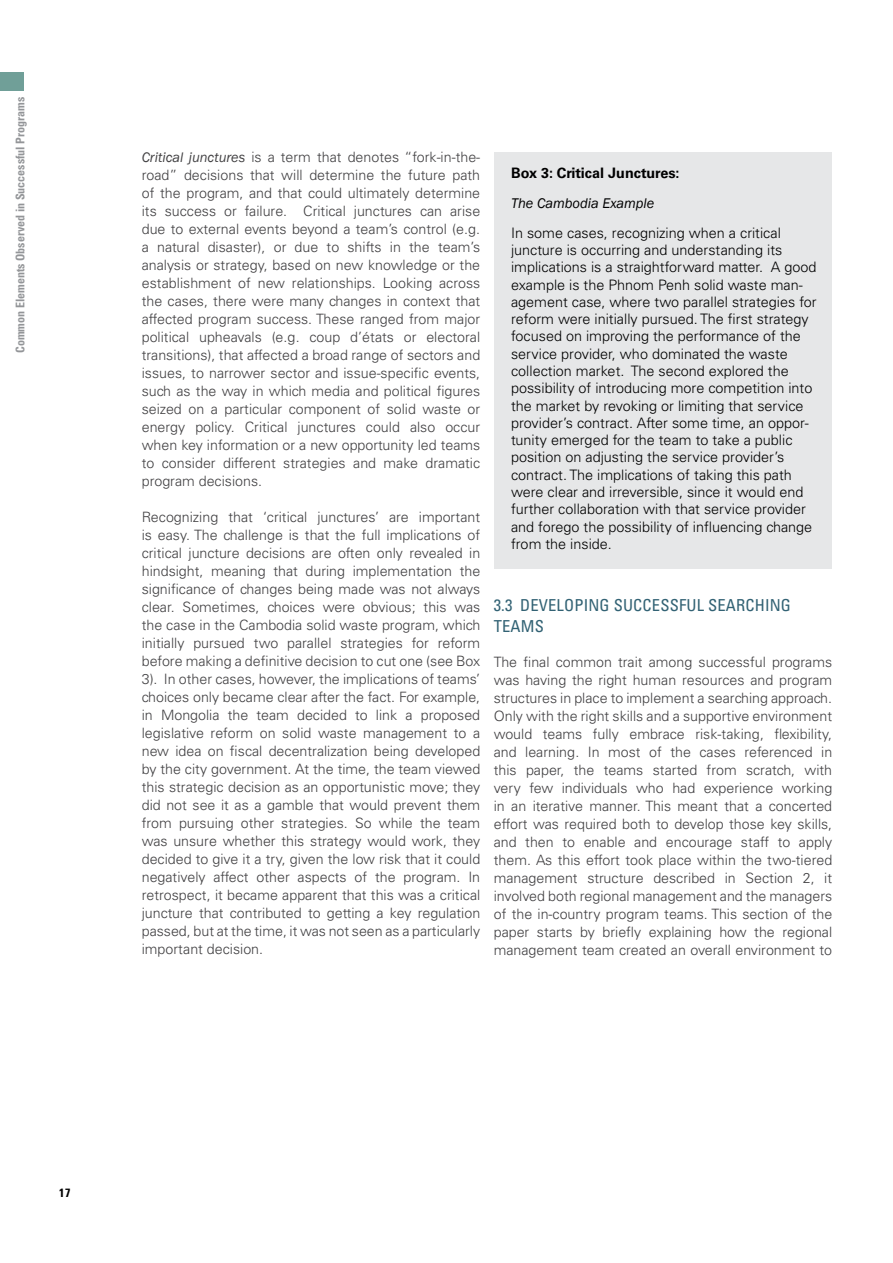
<style>
.page{position:relative;width:893px;height:1263px;background:#fff}
.page>*{position:absolute;margin:0;border:0;box-sizing:border-box;transform-origin:0 0}
.t1{font:condensed 16.5px/21px "Univers LT Std";letter-spacing:.01em;color:#326274}
.t2{font:300 14.4px/17.2px "Univers LT Std";color:#000}
.t3{font:700 14.4px "Univers LT Std";color:#000}
.t4{font:italic 14.4px "Franklin Gothic";color:#000}
.t5{font:300 14.25px/18px "Univers LT Std";color:#414042;text-align:justify}
.t6{font:700 condensed 12px "Univers LT Std";color:#939598}
.t7{font:700 condensed 12px "Univers LT Std";color:#000}
.s1{font-family:"Franklin Gothic";font-weight:400;font-style:italic}
</style>
<div class="page">
<div style="left:494px;top:152px;width:337px;height:416px;background:#e6e7e8"></div>
<div style="left:0;top:72px;width:24px;height:18px;background:#709f98"></div>
<p class="t6" style="left:13px;top:353px;width:257px;rotate:-90deg">Common Elements Observed in Successful Programs</p>
<p class="t5" style="left:142px;top:148px;width:340px"><span class="s1">Critical junctures</span> is a term that denotes “fork-in-the&shy;road” decisions that will determine the future path of the program, and that could ultimately determine its success or failure. Critical junctures can arise due to external events beyond a team’s control (e.g. a natural disaster), or due to shifts in the team’s analysis or strategy, based on new knowledge or the establishment of new relationships. Looking across the cases, there were many changes in context that affected program success. These ranged from major political upheavals (e.g. coup d’états or electoral transitions), that affected a broad range of sectors and issues, to narrower sector and issue-specific events, such as the way in which media and political figures seized on a particular component of solid waste or energy policy. Critical junctures could also occur when key information or a new opportunity led teams to consider different strategies and make dramatic program decisions.</p>
<p class="t5" style="left:142px;top:508px;width:340px">Recognizing that ‘critical junctures’ are important is easy. The challenge is that the full implications of critical juncture decisions are often only revealed in hindsight, meaning that during implementation the significance of changes being made was not always clear. Sometimes, choices were obvious; this was the case in the Cambodia solid waste program, which initially pursued two parallel strategies for reform before making a definitive decision to cut one (see Box 3). In other cases, however, the implications of teams’ choices only became clear after the fact. For example, in Mongolia the team decided to link a proposed legislative reform on solid waste management to a new idea on fiscal decentralization being developed by the city government. At the time, the team viewed this strategic decision as an opportunistic move; they did not see it as a gamble that would prevent them from pursuing other strategies. So while the team was unsure whether this strategy would work, they decided to give it a try, given the low risk that it could negatively affect other aspects of the program. In retrospect, it became apparent that this was a critical juncture that contributed to getting a key regulation passed, but at the time, it was not seen as a particularly important decision.</p>
<p class="t3" style="left:511px;top:164px;width:170px">Box 3: Critical Junctures:</p>
<p class="t4" style="left:511px;top:194px;width:145px">The Cambodia Example</p>
<p class="t2" style="left:511px;top:224px;width:307px">In some cases, recognizing when a critical juncture is occurring and understanding its implications is a straightforward matter. A good example is the Phnom Penh solid waste man&shy;agement case, where two parallel strategies for reform were initially pursued. The first strategy focused on improving the performance of the service provider, who dominated the waste collection market. The second explored the possibility of introducing more competition into the market by revoking or limiting that service provider’s contract. After some time, an oppor&shy;tunity emerged for the team to take a public position on adjusting the service provider’s contract. The implications of taking this path were clear and irreversible, since it would end further collaboration with that service provider and forego the possibility of influencing change from the inside.</p>
<p class="t1" style="left:494px;top:595px;width:299px">3.3 DEVELOPING SUCCESSFUL SEARCHING<br>TEAMS</p>
<p class="t5" style="left:494px;top:653px;width:340px">The final common trait among successful programs was having the right human resources and program structures in place to implement a searching approach.<br>Only with the right skills and a supportive environment would teams fully embrace risk-taking, flexibility, and learning. In most of the cases referenced in this paper, the teams started from scratch, with very few individuals who had experience working in an iterative manner. This meant that a concerted effort was required both to develop those key skills, and then to enable and encourage staff to apply them. As this effort took place within the two-tiered management structure described in Section 2, it involved both regional management and the managers of the in-country program teams. This section of the paper starts by briefly explaining how the regional management team created an overall environment to</p>
<p class="t7" style="left:59px;top:1185px;width:13px">17</p>
</div>
